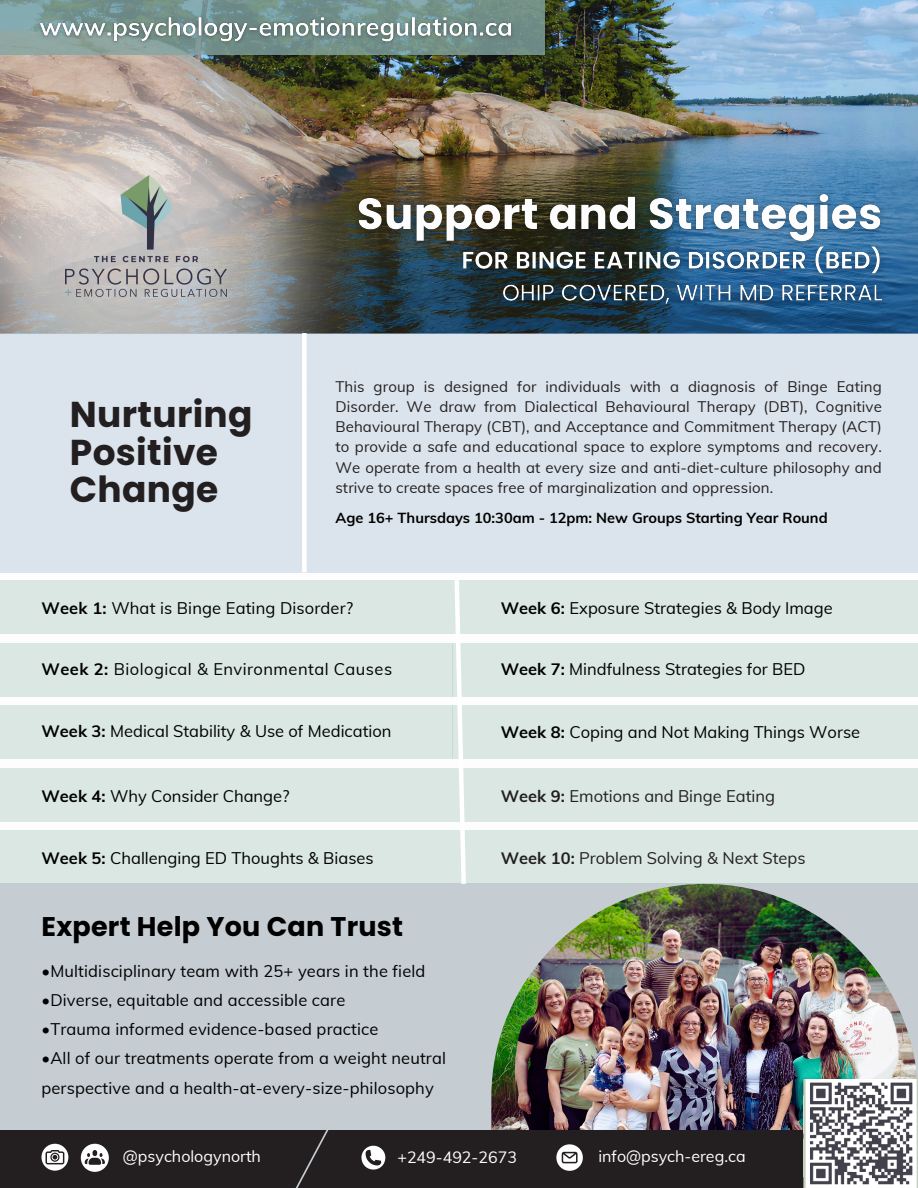
<style>
.page{position:relative;width:918px;height:1188px;background:#fff}
.page>*{position:absolute;margin:0;border:0;box-sizing:border-box;transform-origin:0 0}
.t1{font:700 36px/37.2px "Poppins";letter-spacing:.01em;color:#231f20}
.t2{font:700 27px "Poppins";letter-spacing:.01em;color:#000}
.t3{font:16.5px/29.2px "Muli";letter-spacing:.01em;color:#000}
.t4{font:16.5px "Muli";color:#231f20}
.t5{font:16.5px "Muli";letter-spacing:.03em;color:#000}
.t6{font:16.05px "Muli";color:#fff}
.t7{font:15px/20.2px "Muli";letter-spacing:.01em;color:#231f20;text-align:justify}
.t8{font:700 14.55px "Muli";color:#000}
.s1{font-weight:700}
</style>
<div class="page">
<img style="left:378px;top:0;width:540px;height:333px">
<div style="left:0;top:884px;width:918px;height:304px;background:#c5cdd3"></div>
<img style="left:491px;top:884px;width:426px;height:246px">
<img style="left:0;top:54px;width:378px;height:279px">
<div style="left:0;top:333px;width:918px;height:239px;background:#dbe4ec"></div>
<div style="left:302px;top:333px;width:5px;height:239px;background:#fff"></div>
<div style="left:0;top:830px;width:467px;height:54px;background:#dae7e3"></div>
<div style="left:0;top:768px;width:467px;height:54px;background:#dae7e3"></div>
<div style="left:0;top:705px;width:452px;height:54px;background:#dae7e3"></div>
<div style="left:0;top:643px;width:452px;height:53px;background:#dae7e3"></div>
<div style="left:0;top:580px;width:467px;height:54px;background:#dae7e3"></div>
<div style="left:467px;top:830px;width:451px;height:54px;background:#dae7e3"></div>
<div style="left:467px;top:768px;width:451px;height:54px;background:#dae7e3"></div>
<div style="left:452px;top:705px;width:466px;height:54px;background:#dae7e3"></div>
<div style="left:452px;top:643px;width:466px;height:53px;background:#dae7e3"></div>
<div style="left:467px;top:580px;width:451px;height:54px;background:#dae7e3"></div>
<svg style="left:452px;top:580px;width:16px;height:304px"></svg>
<img style="left:347px;top:183px;width:549px;height:135px">
<svg style="left:0;top:0;width:545px;height:54px"></svg>
<img style="left:32px;top:9px;width:487px;height:42px">
<img style="left:65px;top:175px;width:161px;height:122px">
<div style="left:0;top:1130px;width:326px;height:58px;background:#231f20"></div>
<div style="left:276px;top:1130px;width:642px;height:58px;background:#231f20"></div>
<img style="left:804px;top:1079px;width:114px;height:109px">
<svg style="left:361px;top:1146px;width:24px;height:24px"></svg>
<svg style="left:556px;top:1144px;width:27px;height:27px"></svg>
<svg style="left:41px;top:1144px;width:27px;height:27px"></svg>
<svg style="left:81px;top:1144px;width:28px;height:28px"></svg>
<h1 class="t1" style="left:70px;top:396px;width:184px">Nurturing<br>Positive<br>Change</h1>
<p class="t7" style="left:335px;top:376px;width:548px">This group is designed for individuals with a diagnosis of Binge Eating Disorder. We draw from Dialectical Behavioural Therapy (DBT), Cognitive Behavioural Therapy (CBT), and Acceptance and Commitment Therapy (ACT) to provide a safe and educational space to explore symptoms and recovery.<br>We operate from a health at every size and anti-diet-culture philosophy and strive to create spaces free of marginalization and oppression.</p>
<h4 class="t8" style="left:336px;top:508px;width:494px">Age 16+ Thursdays 10:30am - 12pm: New Groups Starting Year Round</h4>
<p class="t3" style="left:41px;top:593px;width:313px"><span class="s1">Week 1:</span> What is Binge Eating Disorder?</p>
<h4 class="t3" style="left:501px;top:593px;width:333px"><span class="s1">Week 6:</span> Exposure Strategies &amp; Body Image</h4>
<p class="t5" style="left:41px;top:659px;width:352px"><span class="s1">Week 2:</span> Biological &amp; Environmental Causes</p>
<h4 class="t3" style="left:501px;top:654px;width:306px"><span class="s1">Week 7:</span> Mindfulness Strategies for BED</h4>
<h4 class="t3" style="left:41px;top:717px;width:351px"><span class="s1">Week 3:</span> Medical Stability &amp; Use of Medication</h4>
<h4 class="t3" style="left:501px;top:717px;width:361px"><span class="s1">Week 8:</span> Coping and Not Making Things Worse</h4>
<h4 class="t3" style="left:41px;top:781px;width:250px"><span class="s1">Week 4:</span> Why Consider Change?</h4>
<h4 class="t4" style="left:501px;top:786px;width:276px"><span class="s1">Week 9:</span> Emotions and Binge Eating</h4>
<p class="t3" style="left:41px;top:843px;width:334px"><span class="s1">Week 5:</span> Challenging ED Thoughts &amp; Biases</p>
<h4 class="t4" style="left:501px;top:848px;width:306px"><span class="s1">Week 10:</span> Problem Solving &amp; Next Steps</h4>
<h4 class="t2" style="left:41px;top:908px;width:363px">Expert Help You Can Trust</h4>
<h4 class="t3" style="left:41px;top:956px;width:385px">•Multidisciplinary team with 25+ years in the field</h4>
<h4 class="t3" style="left:41px;top:985px;width:305px">•Diverse, equitable and accessible care</h4>
<h4 class="t3" style="left:41px;top:1014px;width:338px">•Trauma informed evidence-based practice</h4>
<h4 class="t3" style="left:41px;top:1043px;width:406px">•All of our treatments operate from a weight neutral perspective and a health-at-every-size-philosophy</h4>
<p class="t6" style="left:123px;top:1146px;width:140px">@psychologynorth</p>
<h4 class="t6" style="left:397px;top:1146px;width:121px">+249-492-2673</h4>
<p class="t6" style="left:598px;top:1146px;width:149px">info@psych-ereg.ca</p>
</div>
